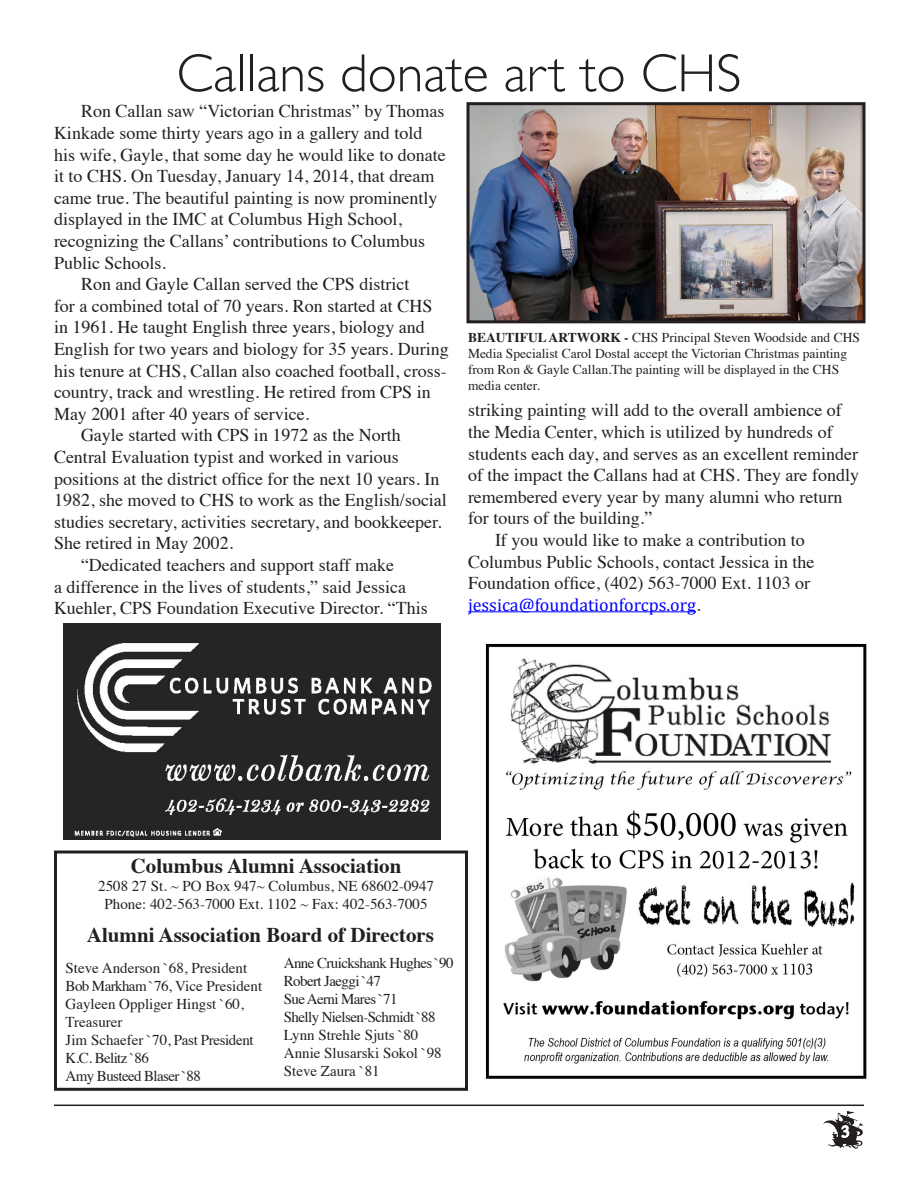
<style>
.page{position:relative;width:918px;height:1188px;background:#fff}
.page>*{position:absolute;margin:0;border:0;box-sizing:border-box;transform-origin:0 0}
.t1{font:300 54px "Gill Sans";color:#231f20}
.t2{font:700 21px "Times";color:#231f20}
.t3{font:18px/21.6px "Times";color:#231f20}
.t4{font:15px/18px "Times";color:#231f20}
.t5{font:15px/18px "Times";letter-spacing:-.04em;color:#231f20}
.t6{font:15px "Times";letter-spacing:-.025em;color:#231f20}
.t7{font:15px "Times";letter-spacing:-.02em;color:#231f20}
.t8{font:13.5px/16.2px "Times";color:#231f20}
.s1{font-weight:700}
.s2{font-family:"Cambria";color:#00f}
</style>
<div class="page">
<hr style="left:54px;top:1105px;width:810px;height:1px;background:#231f20">
<img style="left:823px;top:1111px;width:41px;height:38px">
<svg style="left:840px;top:1124px;width:11px;height:15px"></svg>
<div style="left:54px;top:850px;width:414px;height:241px;border:3px solid #231f20"></div>
<img style="left:485px;top:643px;width:382px;height:436px">
<img style="left:470px;top:106px;width:392px;height:213px">
<div style="left:466px;top:102px;width:400px;height:221px;border:3px solid #231f20"></div>
<hr style="left:468px;top:611px;width:228px;height:1px;background:#00f">
<img style="left:64px;top:623px;width:377px;height:216px">
<p class="t1" style="left:177px;top:42px;width:566px">Callans donate art to CHS</p>
<p class="t3" style="left:54px;top:99px;width:393px;text-indent:27px">Ron Callan saw “Victorian Christmas” by Thomas Kinkade some thirty years ago in a gallery and told his wife, Gayle, that some day he would like to donate it to CHS. On Tuesday, January 14, 2014, that dream came true. The beautiful painting is now prominently displayed in the IMC at Columbus High School, recognizing the Callans’ contributions to Columbus Public Schools.</p>
<p class="t3" style="left:54px;top:272px;width:396px;text-indent:27px">Ron and Gayle Callan served the CPS district<br>for a combined total of 70 years. Ron started at CHS in 1961. He taught English three years, biology and English for two years and biology for 35 years. During his tenure at CHS, Callan also coached football, cross&shy;country, track and wrestling. He retired from CPS in May 2001 after 40 years of service.</p>
<p class="t3" style="left:54px;top:423px;width:394px;text-indent:27px">Gayle started with CPS in 1972 as the North Central Evaluation typist and worked in various positions at the district office for the next 10 years. In 1982, she moved to CHS to work as the English/social studies secretary, activities secretary, and bookkeeper.<br>She retired in May 2002.</p>
<p class="t3" style="left:54px;top:553px;width:375px;text-indent:27px">“Dedicated teachers and support staff make<br>a difference in the lives of students,” said Jessica<br>Kuehler, CPS Foundation Executive Director. “This</p>
<p class="t8" style="left:468px;top:328px;width:393px"><span class="s1">BEAUTIFUL ARTWORK -</span> CHS Principal Steven Woodside and CHS Media Specialist Carol Dostal accept the Victorian Christmas painting from Ron &amp; Gayle Callan.The painting will be displayed in the CHS media center.</p>
<p class="t3" style="left:468px;top:398px;width:393px">striking painting will add to the overall ambience of the Media Center, which is utilized by hundreds of students each day, and serves as an excellent reminder of the impact the Callans had at CHS. They are fondly remembered every year by many alumni who return for tours of the building.”</p>
<p class="t3" style="left:468px;top:528px;width:348px;text-indent:27px">If you would like to make a contribution to Columbus Public Schools, contact Jessica in the Foundation office, (402) 563-7000 Ext. 1103 or <span class="s2">jessica@foundationforcps.org</span>.</p>
<p class="t2" style="left:131px;top:846px;width:272px">Columbus Alumni Association</p>
<p class="t4" style="left:98px;top:876px;width:337px">2508 27 St. ~ PO Box 947~ Columbus, NE 68602-0947</p>
<p class="t4" style="left:105px;top:894px;width:324px">Phone: 402-563-7000 Ext. 1102 ~ Fax: 402-563-7005</p>
<p class="t2" style="left:87px;top:915px;width:349px">Alumni Association Board of Directors</p>
<p class="t5" style="left:284px;top:953px;width:171px">Anne Cruickshank Hughes `90</p>
<p class="t5" style="left:284px;top:971px;width:99px">Robert Jaeggi `47</p>
<p class="t5" style="left:284px;top:989px;width:115px">Sue Aerni Mares `71</p>
<p class="t5" style="left:284px;top:1007px;width:153px">Shelly Nielsen-Schmidt `88<br>Lynn Strehle Sjuts `80</p>
<p class="t4" style="left:284px;top:1043px;width:159px">Annie Slusarski Sokol `98</p>
<p class="t4" style="left:284px;top:1061px;width:97px">Steve Zaura `81</p>
<p class="t4" style="left:66px;top:958px;width:183px">Steve Anderson `68, President</p>
<p class="t7" style="left:66px;top:972px;width:198px">Bob Markham `76, Vice President</p>
<p class="t4" style="left:66px;top:994px;width:180px">Gayleen Oppliger Hingst `60,<br>Treasurer</p>
<p class="t6" style="left:66px;top:1026px;width:190px">Jim Schaefer `70, Past President</p>
<p class="t5" style="left:66px;top:1048px;width:85px">K.C. Belitz `86</p>
<p class="t5" style="left:66px;top:1066px;width:137px">Amy Busteed Blaser `88</p>
</div>
